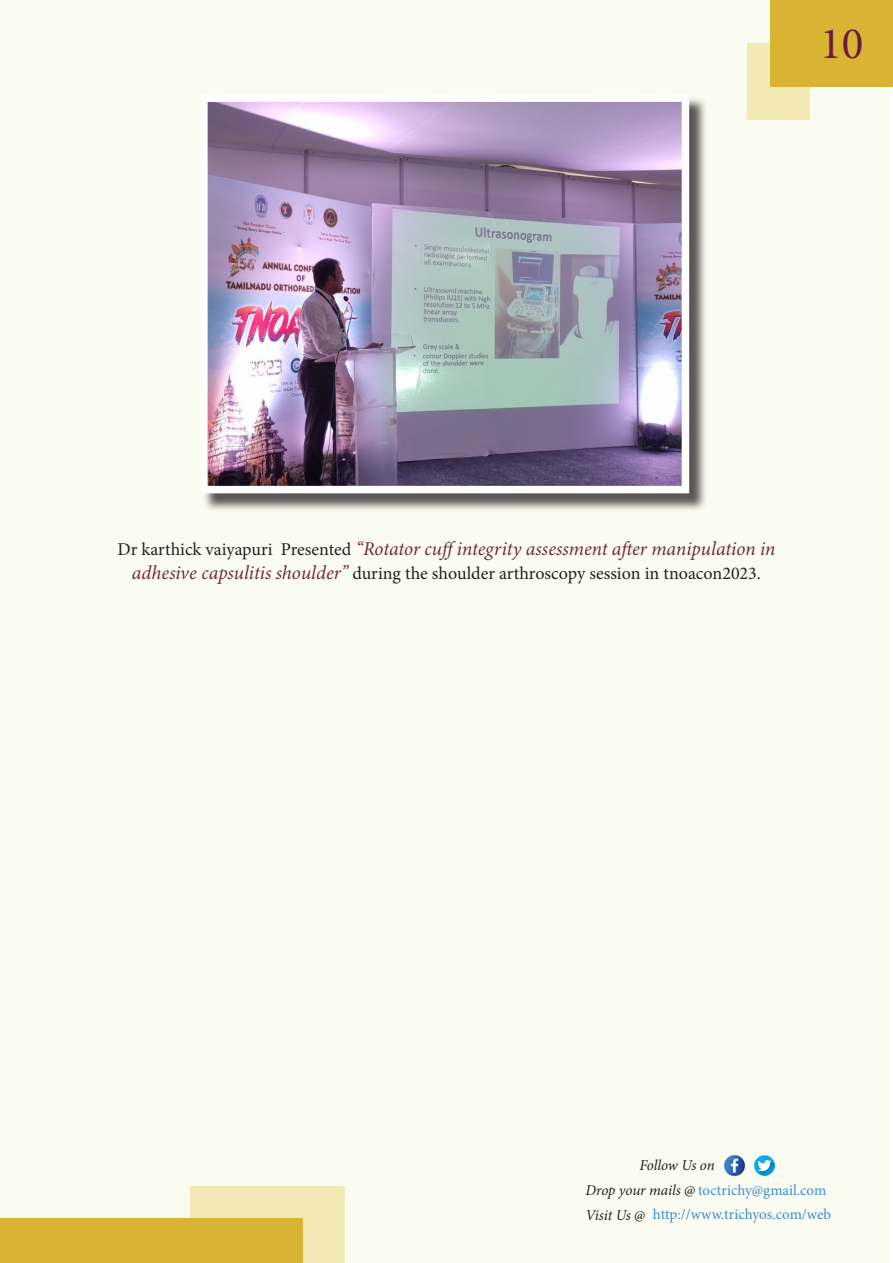
<style>
.page{position:relative;width:893px;height:1263px;background:#fff}
.page>*{position:absolute;margin:0;border:0;box-sizing:border-box;transform-origin:0 0}
.t1{font:45px "Minion Pro";color:#6c1942}
.t2{font:italic 19.5px "Minion Variable Concept";color:#702735}
.t3{font:18px "Minion Pro";color:#231f20}
.t4{font:15px "Minion Pro";color:#3c8ecc}
.t5{font:italic 15px "Minion Pro";letter-spacing:-.01em;color:#231f20}
.s1{font-family:"Minion Pro";font-style:normal;font-size:18px;color:#231f20}
.s2{font-family:"Minion Variable Concept";font-style:italic;font-size:19.5px;color:#702735}
.s3{font-style:italic;color:#231f20}
</style>
<div class="page">
<div style="left:0;top:0;width:889px;height:1263px;background:#fbfcf1"></div>
<div style="left:748px;top:43px;width:62px;height:77px;background:#f2e9b4"></div>
<div style="left:770px;top:0;width:123px;height:86px;background:#d9b434"></div>
<div style="left:191px;top:1187px;width:154px;height:76px;background:#f2e9b4"></div>
<div style="left:0;top:1218px;width:302px;height:45px;background:#d9b434"></div>
<img style="left:724px;top:1155px;width:21px;height:22px">
<img style="left:754px;top:1156px;width:20px;height:20px">
<div style="left:202px;top:97px;width:506px;height:415px;background:#231f20;opacity:.75"></div>
<img style="left:209px;top:103px;width:471px;height:381px">
<div style="left:200px;top:94px;width:489px;height:399px;border:8px solid #fff"></div>
<h1 class="t1" style="left:820px;top:14px;width:45px">10</h1>
<p class="t2" style="left:118px;top:535px;width:659px"><span class="s1">Dr karthick vaiyapuri Presented</span> “Rotator cuffintegrity assessment after manipulation in</p>
<p class="t3" style="left:132px;top:561px;width:631px"><span class="s2">adhesive capsulitis shoulder”</span> during the shoulder arthroscopy session in tnoacon2023.</p>
<p class="t5" style="left:639px;top:1155px;width:77px">Follow Us on</p>
<p class="t4" style="left:585px;top:1180px;width:242px"><span class="s3">Drop your mails @</span> toctrichy@gmail.com</p>
<p class="t5" style="left:585px;top:1205px;width:61px">Visit Us @</p>
<p class="t4" style="left:653px;top:1204px;width:180px">http://www.trichyos.com/web</p>
</div>
